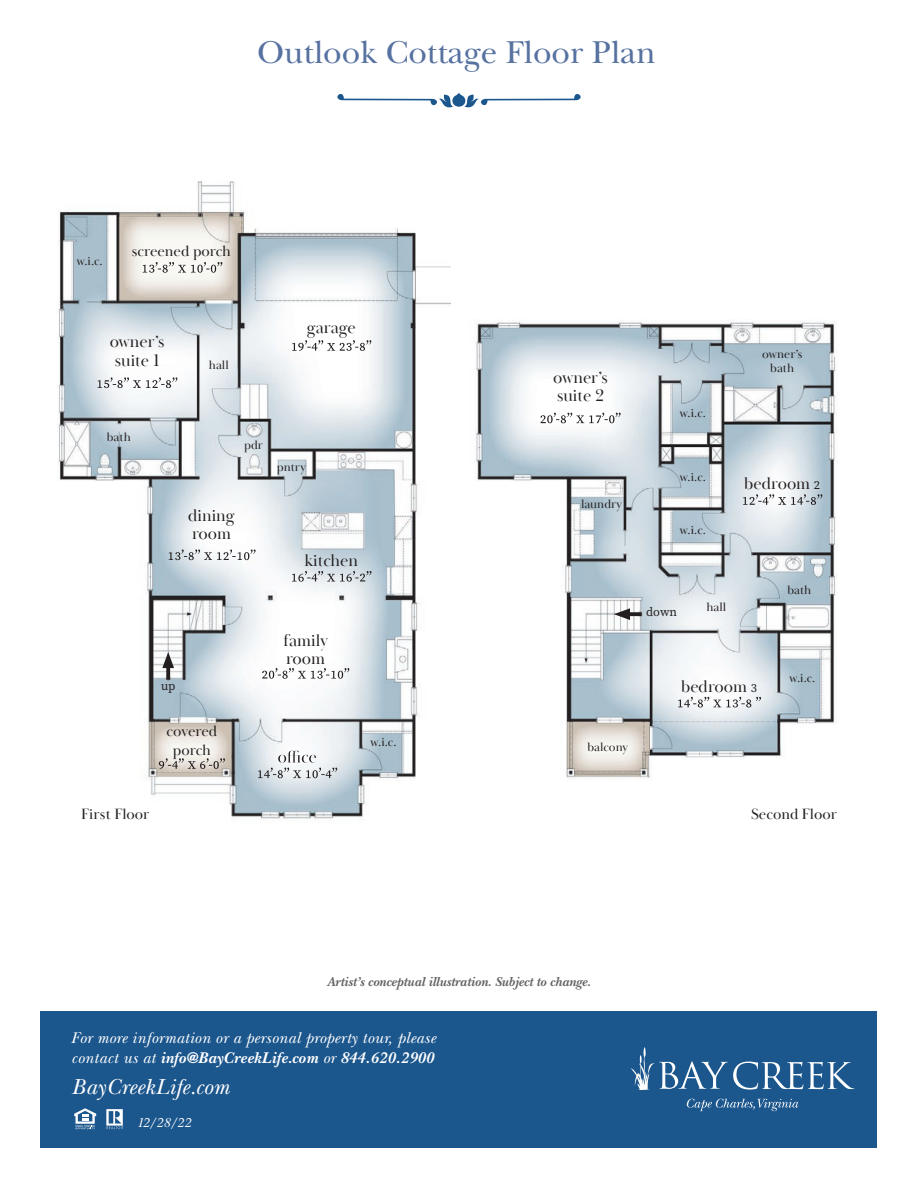
<style>
.page{position:relative;width:918px;height:1188px;background:#fff}
.page>*{position:absolute;margin:0;border:0;box-sizing:border-box;transform-origin:0 0}
.t1{font:33px "New Baskerville Std";color:#5772a0}
.t2{font:italic 22.65px "New Baskerville Std";letter-spacing:.02em;color:#fff}
.t3{font:17.25px/18.3px "Baskerville Poster PT";color:#231f20}
.t4{font:italic 16.2px/19.5px "New Baskerville Std";letter-spacing:.02em;color:#fff}
.t5{font:15.3px/18.5px "Baskerville Display PT";color:#231f20;text-align:center}
.t6{font:italic 700 13.5px "New Baskerville Std";color:#636366}
.t7{font:italic 13.5px "New Baskerville Std";color:#fff}
.t8{font:12.45px/13.5px "Baskerville Display PT";color:#231f20;text-align:center}
.t9{font:12.45px "Source Serif Pro";color:#231f20}
.s1{font-family:"Source Serif Pro";font-size:12.15px}
.s2{font-weight:700}
</style>
<div class="page">
<svg style="left:337px;top:92px;width:244px;height:16px"></svg>
<div style="left:40px;top:1011px;width:838px;height:137px;background:#1b568d"></div>
<svg style="left:687px;top:1099px;width:111px;height:12px"></svg>
<svg style="left:631px;top:1047px;width:224px;height:43px"></svg>
<svg style="left:74px;top:1108px;width:22px;height:21px"></svg>
<svg style="left:106px;top:1109px;width:18px;height:20px"></svg>
<img style="left:475px;top:321px;width:362px;height:459px">
<img style="left:58px;top:181px;width:393px;height:638px">
<svg style="left:166px;top:668px;width:4px;height:12px"></svg>
<svg style="left:162px;top:652px;width:12px;height:16px"></svg>
<svg style="left:630px;top:612px;width:12px;height:4px"></svg>
<svg style="left:614px;top:608px;width:16px;height:12px"></svg>
<svg style="left:262px;top:668px;width:87px;height:11px"></svg>
<svg style="left:292px;top:571px;width:79px;height:11px"></svg>
<svg style="left:258px;top:751px;width:79px;height:27px"></svg>
<svg style="left:169px;top:550px;width:87px;height:10px"></svg>
<svg style="left:541px;top:413px;width:80px;height:10px"></svg>
<svg style="left:97px;top:377px;width:80px;height:11px"></svg>
<svg style="left:143px;top:262px;width:79px;height:11px"></svg>
<svg style="left:159px;top:758px;width:66px;height:11px"></svg>
<svg style="left:292px;top:340px;width:79px;height:11px"></svg>
<svg style="left:743px;top:494px;width:79px;height:11px"></svg>
<svg style="left:678px;top:697px;width:83px;height:10px"></svg>
<p class="t1" style="left:257px;top:33px;width:400px">Outlook Cottage Floor Plan</p>
<p class="t8" style="left:77px;top:255px;width:28px">w.i.c.</p>
<p class="t5" style="left:132px;top:243px;width:101px">screened porch</p>
<p class="t3" style="left:110px;top:333px;width:56px">owner’s suite 1</p>
<p class="t8" style="left:209px;top:359px;width:22px">hall</p>
<p class="t3" style="left:307px;top:319px;width:50px">garage</p>
<p class="t8" style="left:107px;top:430px;width:25px">bath</p>
<p class="t8" style="left:244px;top:439px;width:20px">pdr</p>
<p class="t3" style="left:188px;top:506px;width:49px">dining room</p>
<p class="t8" style="left:277px;top:460px;width:31px">pntry</p>
<p class="t3" style="left:304px;top:551px;width:55px">kitchen</p>
<p class="t9" style="left:161px;top:678px;width:16px">up</p>
<p class="t5" style="left:167px;top:722px;width:52px">covered porch</p>
<p class="t3" style="left:283px;top:631px;width:46px">family room</p>
<p class="t8" style="left:371px;top:735px;width:28px">w.i.c.</p>
<p class="t3" style="left:553px;top:368px;width:56px">owner’s suite 2</p>
<p class="t8" style="left:581px;top:497px;width:43px">laundry</p>
<p class="t8" style="left:680px;top:406px;width:28px">w.i.c.</p>
<p class="t8" style="left:762px;top:348px;width:42px">owner’s bath</p>
<p class="t8" style="left:680px;top:471px;width:28px">w.i.c.</p>
<p class="t8" style="left:680px;top:523px;width:28px">w.i.c.</p>
<p class="t3" style="left:744px;top:475px;width:77px">bedroom <span class="s1">2</span></p>
<p class="t9" style="left:646px;top:604px;width:33px">down</p>
<p class="t8" style="left:706px;top:600px;width:22px">hall</p>
<p class="t8" style="left:787px;top:583px;width:25px">bath</p>
<p class="t8" style="left:587px;top:741px;width:42px">balcony</p>
<p class="t3" style="left:681px;top:677px;width:77px">bedroom <span class="s1">3</span></p>
<p class="t8" style="left:789px;top:671px;width:28px">w.i.c.</p>
<p class="t5" style="left:81px;top:805px;width:70px">First Floor</p>
<p class="t5" style="left:751px;top:805px;width:87px">Second Floor</p>
<p class="t6" style="left:327px;top:974px;width:265px">Artist’s conceptual illustration. Subject to change.</p>
<p class="t4" style="left:71px;top:1028px;width:366px">For more information or a personal property tour, please contact us at <span class="s2">info@BayCreekLife.com</span> or <span class="s2">844.620.2900</span></p>
<p class="t2" style="left:71px;top:1073px;width:159px">BayCreekLife.com</p>
<p class="t7" style="left:137px;top:1114px;width:56px">12/28/22</p>
</div>
